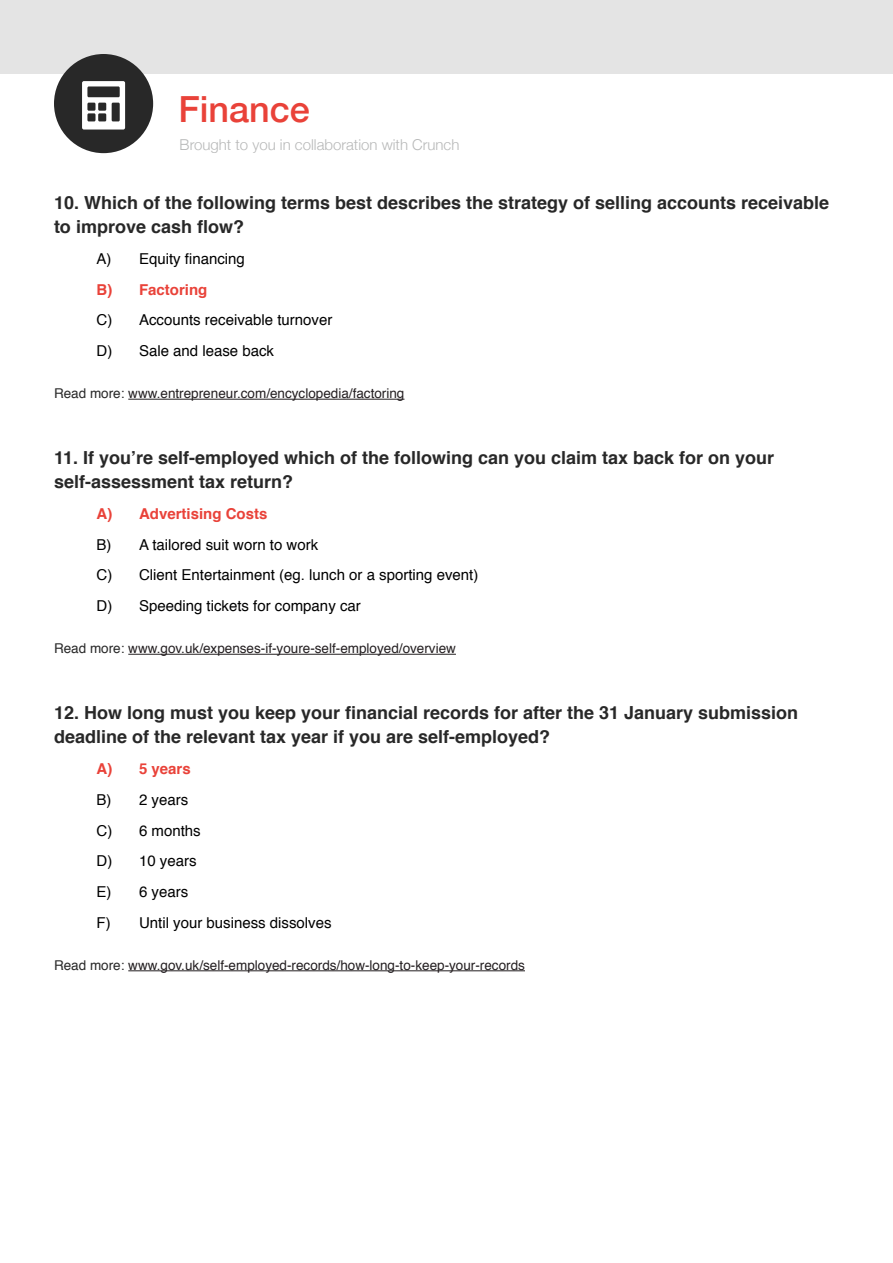
<style>
.page{position:relative;width:893px;height:1263px;background:#fff}
.page>*{position:absolute;margin:0;border:0;box-sizing:border-box;transform-origin:0 0}
.t1{font:500 36px "Helvetica Neue";color:#e94239}
.t2{font:700 18px/24px "Helvetica";color:#282828}
.t3{font:15px/30.8px "Helvetica";color:#000}
.t4{font:300 15px "Helvetica Neue";color:#b7b8b8}
.t5{font:700 15px "Helvetica";color:#e94239}
.t6{font:13.5px "Helvetica";color:#241f21}
.s1{color:#282828}
</style>
<div class="page">
<div style="left:0;top:0;width:893px;height:73px;background:#e4e4e4"></div>
<hr style="left:128px;top:399px;width:276px;height:1px;background:#241f21">
<hr style="left:128px;top:654px;width:328px;height:1px;background:#241f21">
<hr style="left:128px;top:970px;width:397px;height:1px;background:#241f21">
<div style="left:54px;top:54px;width:99px;height:99px;background:#282828;border-radius:50%"></div>
<svg style="left:82px;top:81px;width:43px;height:49px"></svg>
<h1 class="t1" style="left:179px;top:81px;width:133px">Finance</h1>
<p class="t4" style="left:180px;top:132px;width:281px">Brought to you in collaboration with Crunch</p>
<p class="t2" style="left:54px;top:191px;width:777px">10. Which of the following terms best describes the strategy of selling accounts receivable to improve cash flow?</p>
<p class="t3" style="left:97px;top:244px;width:150px">A) Equity financing</p>
<p class="t5" style="left:97px;top:277px;width:112px">B) Factoring</p>
<p class="t3" style="left:97px;top:305px;width:237px">C) Accounts receivable turnover<br>D) Sale and lease back</p>
<p class="t6" style="left:54px;top:383px;width:352px"><span class="s1">Read more:</span> www.entrepreneur.com/encyclopedia/factoring</p>
<p class="t2" style="left:54px;top:446px;width:722px">11. If you’re self-employed which of the following can you claim tax back for on your self-assessment tax return?</p>
<p class="t5" style="left:97px;top:501px;width:172px">A) Advertising Costs</p>
<p class="t3" style="left:97px;top:529px;width:383px">B) A tailored suit worn to work<br>C) Client Entertainment (eg. lunch or a sporting event)<br>D) Speeding tickets for company car</p>
<p class="t6" style="left:54px;top:638px;width:403px"><span class="s1">Read more:</span> www.gov.uk/expenses-if-youre-self-employed/overview</p>
<p class="t2" style="left:54px;top:701px;width:746px">12. How long must you keep your financial records for after the 31 January submission deadline of the relevant tax year if you are self-employed?</p>
<p class="t5" style="left:97px;top:757px;width:96px">A) 5 years</p>
<p class="t3" style="left:97px;top:784px;width:237px">B) 2 years<br>C) 6 months<br>D) 10 years<br>E) 6 years<br>F) Until your business dissolves</p>
<p class="t6" style="left:54px;top:955px;width:472px"><span class="s1">Read more:</span> www.gov.uk/self-employed-records/how-long-to-keep-your-records</p>
</div>
